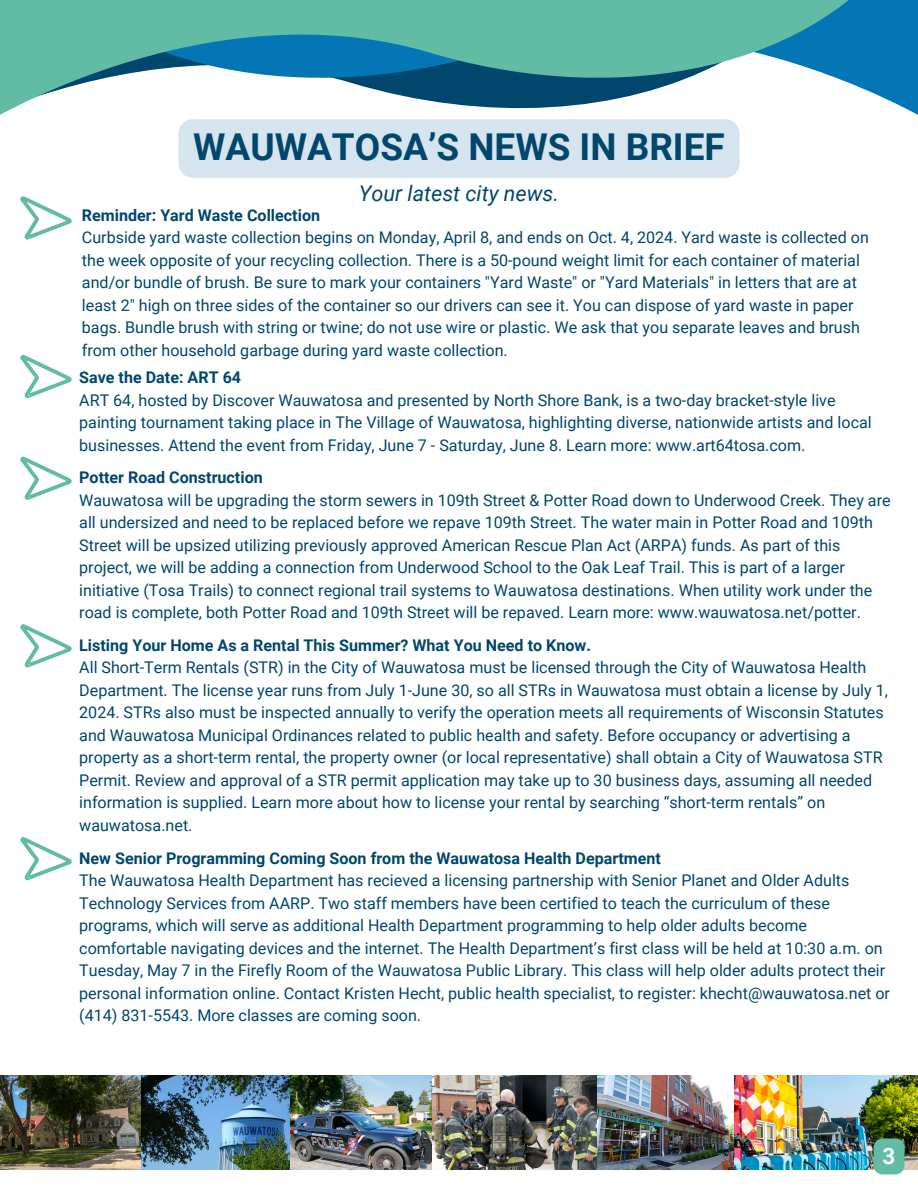
<style>
.page{position:relative;width:918px;height:1188px;background:#fff}
.page>*{position:absolute;margin:0;border:0;box-sizing:border-box;transform-origin:0 0}
.t1{font:700 37.05px "Roboto";color:#00466d}
.t2{font:700 22.5px "Roboto";color:#fefefe}
.t3{font:italic 21.6px "Roboto";color:#00466d}
.t4{font:16.05px/22.5px "Roboto";color:#00466d}
.t5{font:700 16.05px "Roboto";color:#00466d}
</style>
<div class="page">
<svg style="left:0;top:0;width:918px;height:115px;fill:#62bba3"></svg>
<svg style="left:20px;top:196px;width:52px;height:44px"></svg>
<svg style="left:20px;top:354px;width:52px;height:45px"></svg>
<svg style="left:20px;top:456px;width:52px;height:44px"></svg>
<svg style="left:20px;top:624px;width:52px;height:44px"></svg>
<img style="left:0;top:1075px;width:142px;height:95px">
<img style="left:142px;top:1075px;width:776px;height:95px">
<svg style="left:874px;top:1138px;width:30px;height:36px"></svg>
<div style="left:178px;top:119px;width:562px;height:59px;background:#d5e4ed"></div>
<svg style="left:20px;top:837px;width:52px;height:44px"></svg>
<p class="t1" style="left:193px;top:126px;width:533px">WAUWATOSA’S NEWS IN BRIEF</p>
<p class="t3" style="left:359px;top:181px;width:202px">Your latest city news.</p>
<p class="t5" style="left:82px;top:206px;width:240px">Reminder: Yard Waste Collection</p>
<p class="t4" style="left:82px;top:226px;width:788px">Curbside yard waste collection begins on Monday, April 8, and ends on Oct. 4, 2024. Yard waste is collected on the week opposite of your recycling collection. There is a 50-pound weight limit for each container of material and/or bundle of brush. Be sure to mark your containers "Yard Waste" or "Yard Materials" in letters that are at least 2" high on three sides of the container so our drivers can see it. You can dispose of yard waste in paper bags. Bundle brush with string or twine; do not use wire or plastic. We ask that you separate leaves and brush from other household garbage during yard waste collection.</p>
<p class="t5" style="left:79px;top:368px;width:163px">Save the Date: ART 64</p>
<p class="t4" style="left:79px;top:389px;width:794px">ART 64, hosted by Discover Wauwatosa and presented by North Shore Bank, is a two-day bracket-style live painting tournament taking place in The Village of Wauwatosa, highlighting diverse, nationwide artists and local businesses. Attend the event from Friday, June 7 - Saturday, June 8. Learn more: www.art64tosa.com.</p>
<p class="t5" style="left:79px;top:468px;width:185px">Potter Road Construction</p>
<p class="t4" style="left:79px;top:489px;width:813px">Wauwatosa will be upgrading the storm sewers in 109th Street &amp; Potter Road down to Underwood Creek. They are all undersized and need to be replaced before we repave 109th Street. The water main in Potter Road and 109th Street will be upsized utilizing previously approved American Rescue Plan Act (ARPA) funds. As part of this project, we will be adding a connection from Underwood School to the Oak Leaf Trail. This is part of a larger initiative (Tosa Trails) to connect regional trail systems to Wauwatosa destinations. When utility work under the road is complete, both Potter Road and 109th Street will be repaved. Learn more: www.wauwatosa.net/potter.</p>
<p class="t5" style="left:79px;top:636px;width:513px">Listing Your Home As a Rental This Summer? What You Need to Know.</p>
<p class="t4" style="left:79px;top:657px;width:810px">All Short-Term Rentals (STR) in the City of Wauwatosa must be licensed through the City of Wauwatosa Health Department. The license year runs from July 1-June 30, so all STRs in Wauwatosa must obtain a license by July 1, 2024. STRs also must be inspected annually to verify the operation meets all requirements of Wisconsin Statutes and Wauwatosa Municipal Ordinances related to public health and safety. Before occupancy or advertising a property as a short-term rental, the property owner (or local representative) shall obtain a City of Wauwatosa STR Permit. Review and approval of a STR permit application may take up to 30 business days, assuming all needed information is supplied. Learn more about how to license your rental by searching “short-term rentals” on wauwatosa.net.</p>
<p class="t5" style="left:79px;top:849px;width:583px">New Senior Programming Coming Soon from the Wauwatosa Health Department</p>
<p class="t4" style="left:79px;top:870px;width:812px">The Wauwatosa Health Department has recieved a licensing partnership with Senior Planet and Older Adults Technology Services from AARP. Two staff members have been certified to teach the curriculum of these programs, which will serve as additional Health Department programming to help older adults become comfortable navigating devices and the internet. The Health Department’s first class will be held at 10:30 a.m. on Tuesday, May 7 in the Firefly Room of the Wauwatosa Public Library. This class will help older adults protect their personal information online. Contact Kristen Hecht, public health specialist, to register: khecht@wauwatosa.net or (414) 831-5543. More classes are coming soon.</p>
<p class="t2" style="left:883px;top:1143px;width:14px">3</p>
</div>
